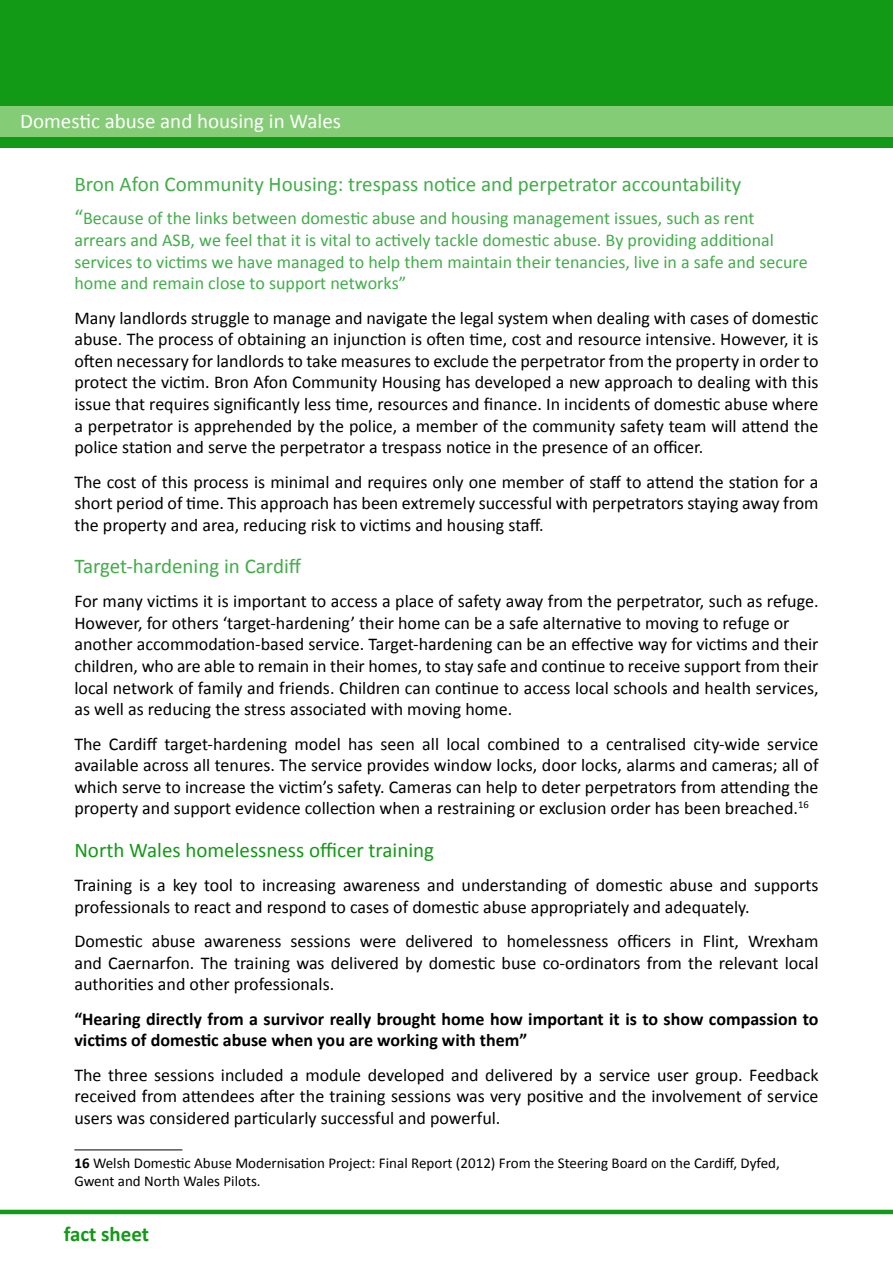
<style>
.page{position:relative;width:893px;height:1263px;background:#fff}
.page>*{position:absolute;margin:0;border:0;box-sizing:border-box;transform-origin:0 0}
.t1{font:21px "Calibri";color:#41ad49}
.t2{font:21px "Calibri";color:#129915}
.t3{font:21px "Calibri";color:#fff}
.t4{font:700 21px "Calibri";color:#129915}
.t5{font:18px/21.6px "Calibri";color:#000;text-align:justify}
.t6{font:18px/21.6px "Calibri";color:#41ad49}
.t7{font:700 18px/21.6px "Calibri";color:#000}
.t8{font:15px/18px "Calibri";color:#000}
.s1{font-size:21px}
.s2{font-weight:700}
</style>
<div class="page">
<div style="left:0;top:0;width:893px;height:147px;background:#129915"></div>
<div style="left:0;top:106px;width:893px;height:30px;background:#85cc76"></div>
<hr style="left:0;top:1210px;width:893px;height:4px;background:#129915">
<hr style="left:74px;top:1149px;width:108px;height:1px;background:#000">
<p class="t3" style="left:20px;top:108px;width:322px">Domestic abuse and housing in Wales</p>
<p class="t1" style="left:74px;top:170px;width:668px">Bron Afon Community Housing: trespass notice and perpetrator accountability</p>
<p class="t6" style="left:74px;top:208px;width:735px"><span class="s1">“</span>Because of the links between domestic abuse and housing management issues, such as rent arrears and ASB, we feel that it is vital to actively tackle domestic abuse. By providing additional services to victims we have managed to help them maintain their tenancies, live in a safe and secure home and remain close to support networks”</p>
<p class="t5" style="left:74px;top:307px;width:746px">Many landlords struggle to manage and navigate the legal system when dealing with cases of domestic abuse. The process of obtaining an injunction is often time, cost and resource intensive. However, it is often necessary for landlords to take measures to exclude the perpetrator from the property in order to protect the victim. Bron Afon Community Housing has developed a new approach to dealing with this issue that requires significantly less time, resources and finance. In incidents of domestic abuse where a perpetrator is apprehended by the police, a member of the community safety team will attend the police station and serve the perpetrator a trespass notice in the presence of an officer.</p>
<p class="t5" style="left:74px;top:471px;width:746px">The cost of this process is minimal and requires only one member of staff to attend the station for a short period of time. This approach has been extremely successful with perpetrators staying away from the property and area, reducing risk to victims and housing staff.</p>
<p class="t1" style="left:74px;top:553px;width:228px">Target-hardening in Cardiff</p>
<p class="t5" style="left:74px;top:590px;width:746px;text-align:left">For many victims it is important to access a place of safety away from the perpetrator, such as refuge.<br>However, for others ‘target-hardening’ their home can be a safe alternative to moving to refuge or another accommodation-based service. Target-hardening can be an effective way for victims and their children, who are able to remain in their homes, to stay safe and continue to receive support from their local network of family and friends. Children can continue to access local schools and health services, as well as reducing the stress associated with moving home.</p>
<p class="t5" style="left:74px;top:733px;width:746px">The Cardiff target-hardening model has seen all local combined to a centralised city-wide service available across all tenures. The service provides window locks, door locks, alarms and cameras; all of which serve to increase the victim’s safety. Cameras can help to deter perpetrators from attending the property and support evidence collection when a restraining or exclusion order has been breached.<sup>16</sup></p>
<p class="t2" style="left:74px;top:836px;width:361px">North Wales homelessness officer training</p>
<p class="t5" style="left:74px;top:874px;width:746px">Training is a key tool to increasing awareness and understanding of domestic abuse and supports professionals to react and respond to cases of domestic abuse appropriately and adequately.</p>
<p class="t5" style="left:74px;top:930px;width:746px">Domestic abuse awareness sessions were delivered to homelessness officers in Flint, Wrexham and Caernarfon. The training was delivered by domestic buse co-ordinators from the relevant local authorities and other professionals.</p>
<p class="t7" style="left:74px;top:1008px;width:746px">“Hearing directly from a survivor really brought home how important it is to show compassion to victims of domestic abuse when you are working with them”</p>
<p class="t5" style="left:74px;top:1064px;width:746px">The three sessions included a module developed and delivered by a service user group. Feedback received from attendees after the training sessions was very positive and the involvement of service users was considered particularly successful and powerful.</p>
<p class="t8" style="left:74px;top:1154px;width:707px"><span class="s2">16</span> Welsh Domestic Abuse Modernisation Project: Final Report (2012) From the Steering Board on the Cardiff, Dyfed,<br>Gwent and North Wales Pilots.</p>
<p class="t4" style="left:64px;top:1221px;width:87px">fact sheet</p>
</div>
